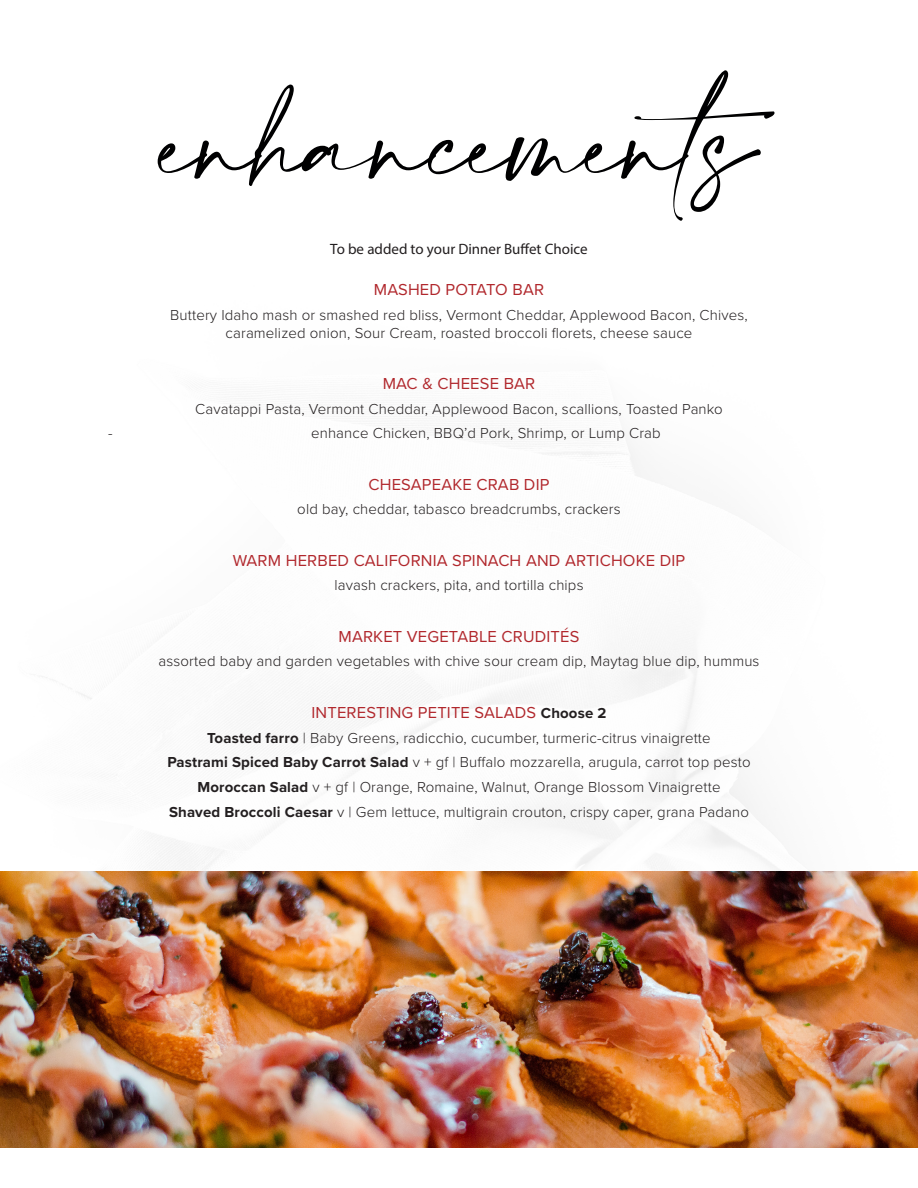
<style>
.page{position:relative;width:918px;height:1188px;background:#fff}
.page>*{position:absolute;margin:0;border:0;box-sizing:border-box;transform-origin:0 0}
.t1{font:86.85px "Amalfi Coast";letter-spacing:-.03em;color:#000001}
.Decr{font:16.5px "Proxima Nova";letter-spacing:.01em;color:#b1282d}
.Decr-2{font:300 15px/18px "Proxima Nova";letter-spacing:.01em;color:#231f20;text-align:center}
.t2{font:15px "Myriad Pro";color:#231f20}
.s1{font-weight:700;font-size:15px;color:#231f20}
.s2{font-weight:700}
</style>
<div class="page">
<img style="left:0;top:407px;width:918px;height:465px">
<img style="left:0;top:872px;width:918px;height:276px">
<p class="t1" style="left:161px;top:95px;width:664px">enhancements</p>
<p class="t2" style="left:330px;top:239px;width:259px">To be added to your Dinner Buffet Choice</p>
<p class="Decr" style="left:374px;top:277px;width:172px">MASHED POTATO BAR</p>
<p class="Decr-2" style="left:170px;top:305px;width:579px">Buttery Idaho mash or smashed red bliss, Vermont Cheddar, Applewood Bacon, Chives, caramelized onion, Sour Cream, roasted broccoli florets, cheese sauce</p>
<p class="Decr" style="left:383px;top:371px;width:154px">MAC &amp; CHEESE BAR</p>
<p class="Decr-2" style="left:195px;top:399px;width:529px">Cavatappi Pasta, Vermont Cheddar, Applewood Bacon, scallions, Toasted Panko</p>
<p class="Decr-2" style="left:108px;top:424px;width:6px">-</p>
<p class="Decr-2" style="left:311px;top:424px;width:351px">enhance Chicken, BBQ’d Pork, Shrimp, or Lump Crab</p>
<p class="Decr" style="left:369px;top:472px;width:182px">CHESAPEAKE CRAB DIP</p>
<p class="Decr-2" style="left:297px;top:500px;width:325px">old bay, cheddar, tabasco breadcrumbs, crackers</p>
<p class="Decr" style="left:233px;top:548px;width:454px">WARM HERBED CALIFORNIA SPINACH AND ARTICHOKE DIP</p>
<p class="Decr-2" style="left:334px;top:576px;width:251px">lavash crackers, pita, and tortilla chips</p>
<p class="Decr" style="left:339px;top:624px;width:242px">MARKET VEGETABLE CRUDITÉS</p>
<p class="Decr-2" style="left:159px;top:652px;width:603px">assorted baby and garden vegetables with chive sour cream dip, Maytag blue dip, hummus</p>
<p class="Decr" style="left:312px;top:700px;width:296px">INTERESTING PETITE SALADS <span class="s1">Choose 2</span></p>
<p class="Decr-2" style="left:207px;top:728px;width:505px"><span class="s2">Toasted farro</span> | Baby Greens, radicchio, cucumber, turmeric-citrus vinaigrette</p>
<p class="Decr-2" style="left:167px;top:752px;width:585px"><span class="s2">Pastrami Spiced Baby Carrot Salad</span> v + gf | Buffalo mozzarella, arugula, carrot top pesto</p>
<p class="Decr-2" style="left:197px;top:777px;width:525px"><span class="s2">Moroccan Salad</span> v + gf | Orange, Romaine, Walnut, Orange Blossom Vinaigrette</p>
<p class="Decr-2" style="left:169px;top:802px;width:581px"><span class="s2">Shaved Broccoli Caesar</span> v | Gem lettuce, multigrain crouton, crispy caper, grana Padano</p>
</div>
